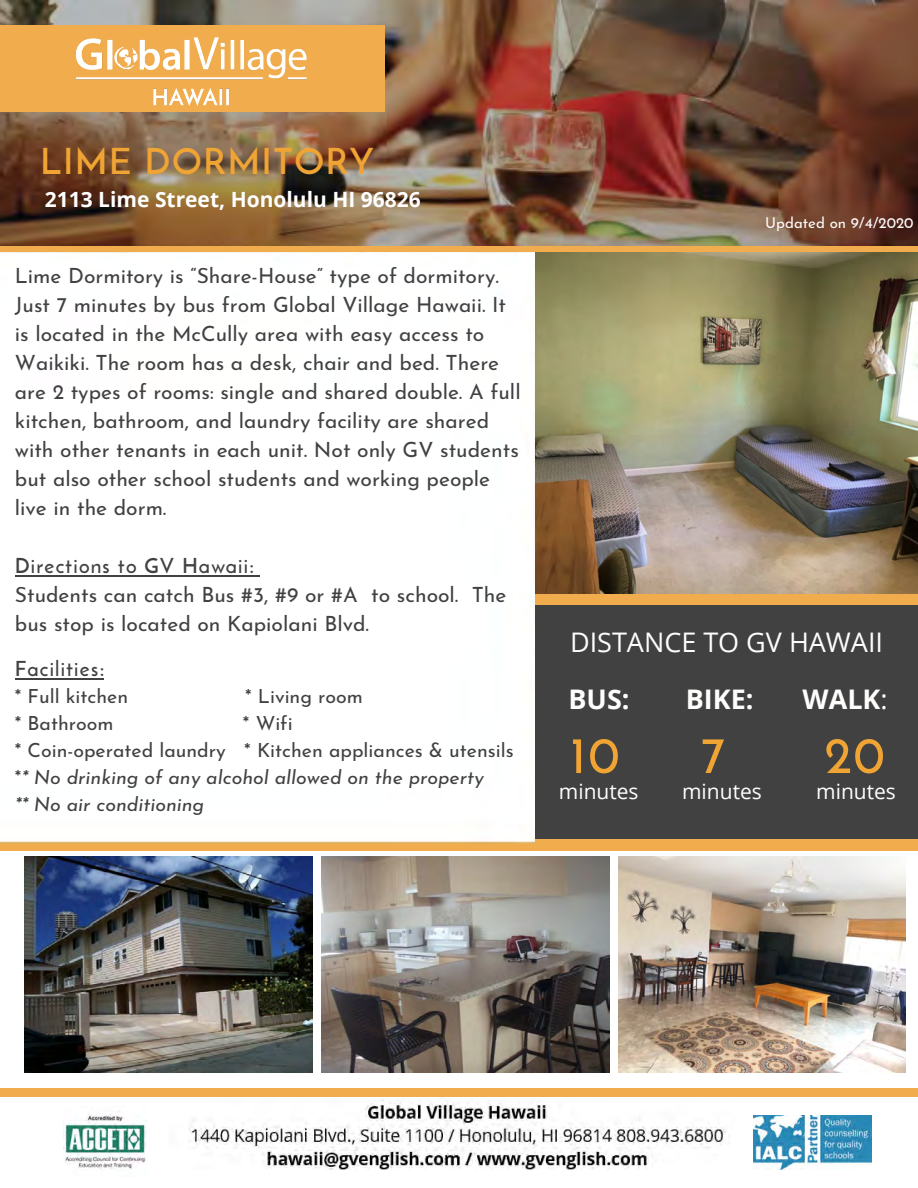
<style>
.page{position:relative;width:918px;height:1188px;background:#fff}
.page>*{position:absolute;margin:0;border:0;box-sizing:border-box;transform-origin:0 0}
.t1{font:600 51px "Josefin Sans";color:#f0a434}
.t2{font:600 36.45px "Josefin Sans";letter-spacing:.04em;color:#f0a434}
.t3{font:27px "Open Sans";color:#fefdfc}
.t4{font:700 27px "Open Sans";color:#fefdfc}
.t5{font:21px/29px "Josefin Sans";color:#414042}
.t6{font:600 21px "Josefin Sans";letter-spacing:.06em;color:#414042}
.t7{font:700 21px "Open Sans";color:#fff}
.t8{font:21px "Open Sans";color:#fefdfc}
.t9{font:italic 19.5px/27px "Josefin Sans";color:#414042}
.t10{font:19.5px "Josefin Sans";color:#414042}
.t11{font:15px "Josefin Sans";color:#fefdfc}
.s1{font-style:normal}
.s2{font-weight:400}
</style>
<div class="page">
<img style="left:0;top:0;width:918px;height:850px">
<img style="left:168px;top:1096px;width:572px;height:73px">
<div style="left:0;top:1089px;width:918px;height:7px;background:#f0ac4d"></div>
<img style="left:24px;top:857px;width:288px;height:216px">
<img style="left:535px;top:252px;width:383px;height:588px">
<img style="left:619px;top:857px;width:287px;height:216px">
<img style="left:321px;top:857px;width:288px;height:216px">
<hr style="left:15px;top:575px;width:245px;height:2px;background:#414042">
<hr style="left:15px;top:678px;width:89px;height:2px;background:#414042">
<div style="left:0;top:25px;width:385px;height:87px;background:#f0ac4d"></div>
<img style="left:64px;top:14px;width:256px;height:109px">
<div style="left:535px;top:594px;width:383px;height:10px;background:#f0ac4d"></div>
<div style="left:0;top:246px;width:918px;height:6px;background:#f0ac4d"></div>
<div style="left:535px;top:840px;width:383px;height:10px;background:#f0ac4d"></div>
<img style="left:64px;top:1111px;width:83px;height:58px">
<img style="left:754px;top:1116px;width:118px;height:54px">
<h2 class="t2" style="left:40px;top:139px;width:335px">LIME DORMITORY</h2>
<p class="t7" style="left:45px;top:185px;width:377px">2113 Lime Street, Honolulu HI 96826</p>
<p class="t5" style="left:15px;top:264px;width:507px">Lime Dormitory is “Share-House” type of dormitory.<br>Just 7 minutes by bus from Global Village Hawaii. It is located in the McCully area with easy access to Waikiki. The room has a desk, chair and bed. There are 2 types of rooms: single and shared double. A full kitchen, bathroom, and laundry facility are shared with other tenants in each unit. Not only GV students but also other school students and working people live in the dorm.</p>
<p class="t6" style="left:15px;top:553px;width:241px">Directions to GV Hawaii:</p>
<p class="t5" style="left:15px;top:583px;width:493px">Students can catch Bus #3, #9 or #A to school. The bus stop is located on Kapiolani Blvd.</p>
<p class="t6" style="left:15px;top:656px;width:91px">Facilities:</p>
<p class="t10" style="left:15px;top:689px;width:115px">* Full kitchen</p>
<p class="t10" style="left:245px;top:689px;width:119px">* Living room</p>
<p class="t10" style="left:15px;top:716px;width:100px">* Bathroom</p>
<p class="t9" style="left:15px;top:712px;width:500px;text-indent:228px"><span class="s1">* Wifi<br>* Coin-operated laundry * Kitchen appliances &amp; utensils *</span>* No drinking of any alcohol allowed on the property<br>** No air conditioning</p>
<p class="t11" style="left:765px;top:216px;width:150px">Updated on 9/4/2020</p>
<p class="t3" style="left:570px;top:623px;width:314px">DISTANCE TO GV HAWAII</p>
<p class="t4" style="left:569px;top:681px;width:63px">BUS:</p>
<p class="t4" style="left:686px;top:681px;width:69px">BIKE:</p>
<p class="t4" style="left:803px;top:681px;width:87px">WALK<span class="s2">:</span></p>
<h1 class="t1" style="left:571px;top:723px;width:51px">10</h1>
<h1 class="t1" style="left:701px;top:723px;width:25px">7</h1>
<h1 class="t1" style="left:824px;top:723px;width:63px">20</h1>
<p class="t8" style="left:559px;top:776px;width:81px">minutes</p>
<p class="t8" style="left:682px;top:776px;width:81px">minutes</p>
<p class="t8" style="left:816px;top:776px;width:81px">minutes</p>
</div>
